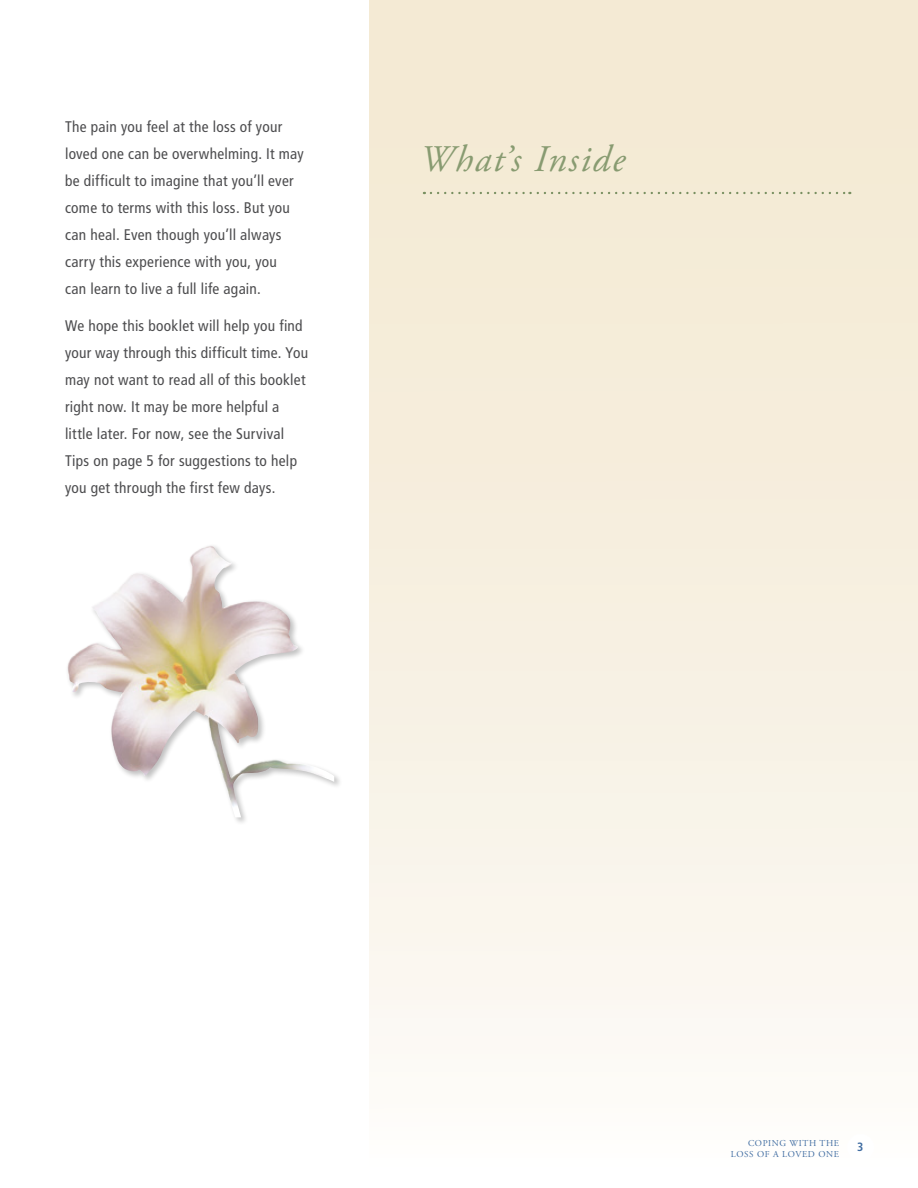
<style>
.page{position:relative;width:918px;height:1188px;background:#fff}
.page>*{position:absolute;margin:0;border:0;box-sizing:border-box;transform-origin:0 0}
.t1{font:italic 37.5px "Adobe Garamond Pro";letter-spacing:.05em;color:#889b71}
.t2{font:condensed 15.3px/27px "Frutiger LT Std";letter-spacing:.015em;color:#4d4d4f}
.t3{font:700 condensed 12px "Frutiger LT Std";color:#3f6ca1}
.t4{font:9px/10.8px "Adobe Garamond Pro";letter-spacing:.07em;color:#3f6ca1;text-align:right}
</style>
<div class="page">
<div style="left:369px;top:0;width:549px;height:1188px;background:linear-gradient(to bottom,#f2e7ce,#fdfbf8)"></div>
<svg style="left:431px;top:192px;width:419px;height:2px"></svg>
<div style="left:847px;top:1134px;width:27px;height:27px;background:#fff;border-radius:50%"></div>
<img style="left:67px;top:551px;width:267px;height:266px">
<p class="t2" style="left:65px;top:113px;width:240px">The pain you feel at the loss of your loved one can be overwhelming. It may be difficult to imagine that you’ll ever come to terms with this loss. But you can heal. Even though you’ll always carry this experience with you, you<br>can learn to live a full life again.</p>
<p class="t2" style="left:65px;top:313px;width:245px">We hope this booklet will help you find your way through this difficult time. You may not want to read all of this booklet right now. It may be more helpful a little later. For now, see the Survival Tips on page 5 for suggestions to help you get through the first few days.</p>
<h1 class="t1" style="left:420px;top:137px;width:206px">What’s Inside</h1>
<p class="t4" style="left:731px;top:1138px;width:110px">COPING WITH THE<br>LOSS OF A LOVED ONE</p>
<p class="t3" style="left:857px;top:1140px;width:8px">3</p>
</div>
